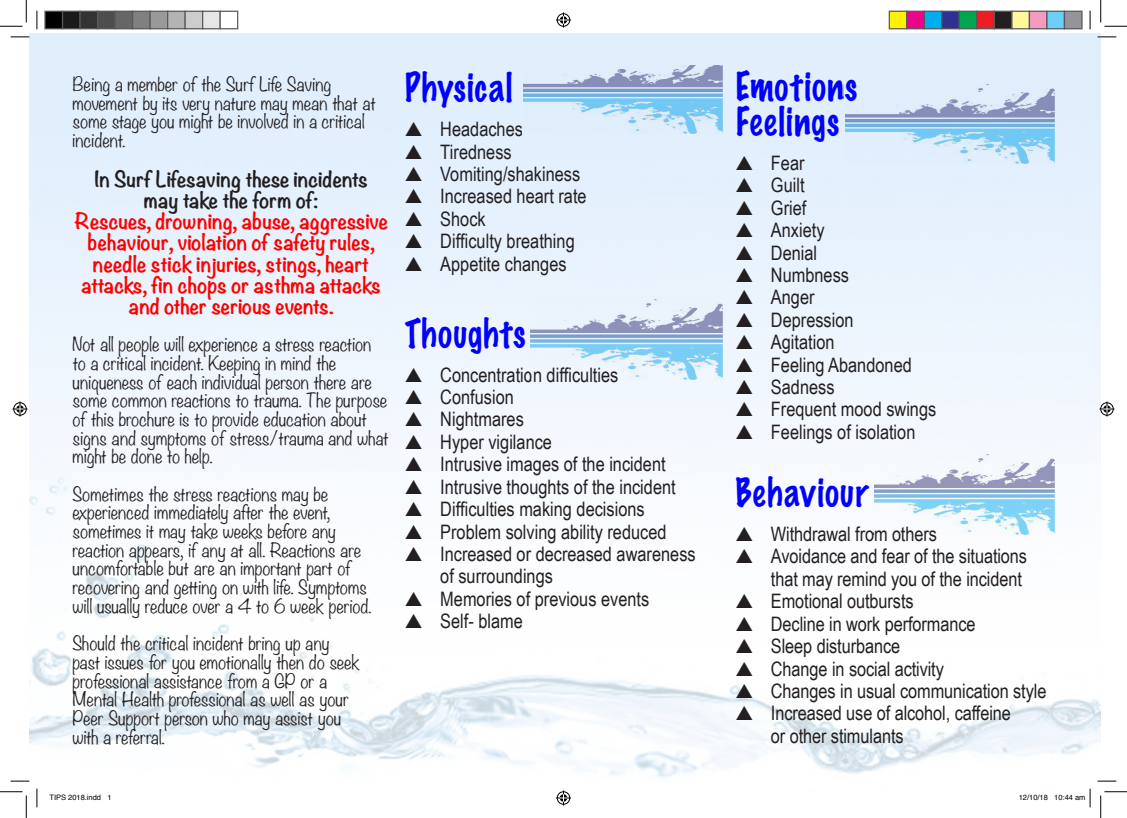
<style>
.page{position:relative;width:1127px;height:818px;background:#fff}
.page>*{position:absolute;margin:0;border:0;box-sizing:border-box;transform-origin:0 0}
.t1{font:100 36.12px "Marker Felt";letter-spacing:.035em;color:#00f;scale:.93 1}
.t2{font:19.88px/22.4px "Arial Narrow";color:#231f20;text-align:right}
.t3{font:700 19.88px/21.1px "Noteworthy";color:#f00;text-align:center}
.t4{font:700 19.88px "Noteworthy";color:#231f20}
.t5{font:300 17.38px/18.6px "Noteworthy";color:#231f20}
.t6{font:300 17.38px "Noteworthy";letter-spacing:-.03em;color:#231f20}
.t7{font:7.5px "Helvetica";color:#000}
</style>
<div class="page">
<img style="left:30px;top:34px;width:1070px;height:758px">
<img style="left:845px;top:78px;width:209px;height:86px">
<img style="left:523px;top:65px;width:199px;height:69px">
<img style="left:531px;top:293px;width:191px;height:86px">
<img style="left:874px;top:448px;width:180px;height:86px">
<svg style="left:11px;top:36px;width:18px;height:2px"></svg>
<svg style="left:1097px;top:36px;width:18px;height:2px"></svg>
<svg style="left:11px;top:780px;width:18px;height:2px"></svg>
<svg style="left:1097px;top:780px;width:18px;height:2px"></svg>
<svg style="left:36px;top:11px;width:2px;height:18px"></svg>
<svg style="left:36px;top:788px;width:2px;height:19px"></svg>
<svg style="left:1089px;top:11px;width:1px;height:18px"></svg>
<svg style="left:0;top:0;width:27px;height:27px"></svg>
<svg style="left:0;top:791px;width:27px;height:27px"></svg>
<svg style="left:1100px;top:0;width:26px;height:27px"></svg>
<svg style="left:1100px;top:791px;width:26px;height:27px"></svg>
<svg style="left:556px;top:13px;width:15px;height:15px"></svg>
<svg style="left:556px;top:790px;width:15px;height:15px"></svg>
<svg style="left:13px;top:401px;width:15px;height:15px"></svg>
<svg style="left:1099px;top:401px;width:15px;height:15px"></svg>
<div style="left:45px;top:11px;width:18px;height:18px;background:#000"></div>
<div style="left:44px;top:11px;width:19px;height:18px;border:1px solid #595959"></div>
<div style="left:63px;top:11px;width:17px;height:18px;background:#1a1a1a"></div>
<div style="left:62px;top:11px;width:19px;height:18px;border:1px solid #595959"></div>
<div style="left:80px;top:11px;width:18px;height:18px;background:#333"></div>
<div style="left:79px;top:11px;width:19px;height:18px;border:1px solid #595959"></div>
<div style="left:98px;top:11px;width:17px;height:18px;background:#4d4d4d"></div>
<div style="left:97px;top:11px;width:19px;height:18px;border:1px solid #595959"></div>
<div style="left:115px;top:11px;width:18px;height:18px;background:#666"></div>
<div style="left:114px;top:11px;width:19px;height:18px;border:1px solid #595959"></div>
<div style="left:133px;top:11px;width:17px;height:18px;background:#808080"></div>
<div style="left:132px;top:11px;width:19px;height:18px;border:1px solid #595959"></div>
<div style="left:150px;top:11px;width:18px;height:18px;background:#999"></div>
<div style="left:149px;top:11px;width:19px;height:18px;border:1px solid #595959"></div>
<div style="left:168px;top:11px;width:17px;height:18px;background:#b3b3b3"></div>
<div style="left:167px;top:11px;width:19px;height:18px;border:1px solid #595959"></div>
<div style="left:185px;top:11px;width:18px;height:18px;background:#ccc"></div>
<div style="left:184px;top:11px;width:19px;height:18px;border:1px solid #595959"></div>
<div style="left:203px;top:11px;width:17px;height:18px;background:#e6e6e6"></div>
<div style="left:202px;top:11px;width:19px;height:18px;border:1px solid #595959"></div>
<div style="left:219px;top:11px;width:19px;height:18px;border:1px solid #595959"></div>
<div style="left:889px;top:11px;width:17px;height:18px;background:#fff101"></div>
<div style="left:888px;top:11px;width:19px;height:18px;border:1px solid #595959"></div>
<div style="left:906px;top:11px;width:18px;height:18px;background:#ed028c"></div>
<div style="left:905px;top:11px;width:19px;height:18px;border:1px solid #595959"></div>
<div style="left:924px;top:11px;width:17px;height:18px;background:#00aeef"></div>
<div style="left:923px;top:11px;width:19px;height:18px;border:1px solid #595959"></div>
<div style="left:941px;top:11px;width:18px;height:18px;background:#2e3092"></div>
<div style="left:940px;top:11px;width:19px;height:18px;border:1px solid #595959"></div>
<div style="left:959px;top:11px;width:17px;height:18px;background:#00a54f"></div>
<div style="left:958px;top:11px;width:19px;height:18px;border:1px solid #595959"></div>
<div style="left:976px;top:11px;width:18px;height:18px;background:#ee1d23"></div>
<div style="left:975px;top:11px;width:19px;height:18px;border:1px solid #595959"></div>
<div style="left:994px;top:11px;width:17px;height:18px;background:#231f20"></div>
<div style="left:993px;top:11px;width:19px;height:18px;border:1px solid #595959"></div>
<div style="left:1011px;top:11px;width:18px;height:18px;background:#fff79a"></div>
<div style="left:1010px;top:11px;width:19px;height:18px;border:1px solid #595959"></div>
<div style="left:1029px;top:11px;width:17px;height:18px;background:#f499c2"></div>
<div style="left:1028px;top:11px;width:19px;height:18px;border:1px solid #595959"></div>
<div style="left:1046px;top:11px;width:18px;height:18px;background:#6bcff6"></div>
<div style="left:1045px;top:11px;width:19px;height:18px;border:1px solid #595959"></div>
<div style="left:1064px;top:11px;width:17px;height:18px;background:#939598"></div>
<div style="left:1063px;top:11px;width:19px;height:18px;border:1px solid #595959"></div>
<svg style="left:1054px;top:788px;width:36px;height:19px"></svg>
<p class="t5" style="left:72px;top:74px;width:305px">Being a member of the Surf Life Saving movement by its very nature may mean that at some stage you might be involved in a critical incident.</p>
<p class="t4" style="left:94px;top:161px;width:275px">In Surf Lifesaving these incidents</p>
<p class="t4" style="left:144px;top:182px;width:176px">may take the form of:</p>
<p class="t3" style="left:74px;top:210px;width:315px">Rescues, drowning, abuse, aggressive behaviour, violation of safety rules, needle stick injuries, stings, heart attacks, fin chops or asthma attacks and other serious events.</p>
<p class="t5" style="left:72px;top:335px;width:318px">Not all people will experience a stress reaction<br>to a critical incident. Keeping in mind the uniqueness of each individual person there are some common reactions to trauma. The purpose of this brochure is to provide education about signs and symptoms of stress/trauma and what might be done to help.</p>
<p class="t5" style="left:72px;top:484px;width:300px">Sometimes the stress reactions may be experienced immediately after the event, sometimes it may take weeks before any reaction appears, if any at all. Reactions are uncomfortable but are an important part of recovering and getting on with life. Symptoms will usually reduce over a 4 to 6 week period.</p>
<p class="t5" style="left:72px;top:633px;width:289px">Should the critical incident bring up any past issues for you emotionally then do seek professional assistance from a GP or a</p>
<p class="t5" style="left:72px;top:689px;width:278px">Mental Health professional as well as your</p>
<p class="t5" style="left:72px;top:708px;width:270px">Peer Support person who may assist you</p>
<p class="t6" style="left:72px;top:721px;width:94px">with a referral.</p>
<p class="t1" style="left:405px;top:59px;width:117px">Physical</p>
<p class="t2" style="left:405px;top:117px;width:120px">▲ Headaches</p>
<p class="t2" style="left:405px;top:140px;width:108px">▲ Tiredness</p>
<p class="t2" style="left:405px;top:162px;width:177px">▲ Vomiting/shakiness</p>
<p class="t2" style="left:405px;top:185px;width:183px">▲ Increased heart rate</p>
<p class="t2" style="left:405px;top:207px;width:82px">▲ Shock</p>
<p class="t2" style="left:405px;top:229px;width:171px">▲ Difficulty breathing</p>
<p class="t2" style="left:405px;top:252px;width:163px">▲ Appetite changes</p>
<p class="t1" style="left:405px;top:304px;width:131px">Thoughts</p>
<p class="t2" style="left:405px;top:363px;width:215px">▲ Concentration difficulties</p>
<p class="t2" style="left:405px;top:385px;width:110px">▲ Confusion</p>
<p class="t2" style="left:405px;top:407px;width:120px">▲ Nightmares</p>
<p class="t2" style="left:405px;top:430px;width:149px">▲ Hyper vigilance</p>
<p class="t2" style="left:405px;top:452px;width:262px">▲ Intrusive images of the incident</p>
<p class="t2" style="left:405px;top:475px;width:272px">▲ Intrusive thoughts of the incident</p>
<p class="t2" style="left:405px;top:497px;width:241px">▲ Difficulties making decisions</p>
<p class="t2" style="left:405px;top:520px;width:263px">▲ Problem solving ability reduced</p>
<p class="t2" style="left:405px;top:542px;width:292px">▲ Increased or decreased awareness</p>
<p class="t2" style="left:440px;top:564px;width:114px">of surroundings</p>
<p class="t2" style="left:405px;top:587px;width:246px">▲ Memories of previous events</p>
<p class="t2" style="left:405px;top:609px;width:120px">▲ Self- blame</p>
<p class="t1" style="left:735px;top:58px;width:132px">Emotions</p>
<p class="t1" style="left:735px;top:93px;width:113px">Feelings</p>
<p class="t2" style="left:735px;top:151px;width:71px">▲ Fear</p>
<p class="t2" style="left:735px;top:173px;width:71px">▲ Guilt</p>
<p class="t2" style="left:735px;top:196px;width:72px">▲ Grief</p>
<p class="t2" style="left:735px;top:218px;width:91px">▲ Anxiety</p>
<p class="t2" style="left:735px;top:241px;width:83px">▲ Denial</p>
<p class="t2" style="left:735px;top:263px;width:115px">▲ Numbness</p>
<p class="t2" style="left:735px;top:285px;width:81px">▲ Anger</p>
<p class="t2" style="left:735px;top:308px;width:120px">▲ Depression</p>
<p class="t2" style="left:735px;top:330px;width:101px">▲ Agitation</p>
<p class="t2" style="left:735px;top:353px;width:178px">▲ Feeling Abandoned</p>
<p class="t2" style="left:735px;top:375px;width:101px">▲ Sadness</p>
<p class="t2" style="left:735px;top:397px;width:202px">▲ Frequent mood swings</p>
<p class="t2" style="left:735px;top:420px;width:181px">▲ Feelings of isolation</p>
<p class="t1" style="left:735px;top:464px;width:144px">Behaviour</p>
<p class="t2" style="left:735px;top:522px;width:203px">▲ Withdrawal from others</p>
<p class="t2" style="left:735px;top:544px;width:293px">▲ Avoidance and fear of the situations that may remind you of the incident</p>
<p class="t2" style="left:735px;top:589px;width:180px">▲ Emotional outbursts</p>
<p class="t2" style="left:735px;top:612px;width:241px">▲ Decline in work performance</p>
<p class="t2" style="left:735px;top:634px;width:166px">▲ Sleep disturbance</p>
<p class="t2" style="left:735px;top:657px;width:210px">▲ Change in social activity</p>
<p class="t2" style="left:735px;top:679px;width:312px">▲ Changes in usual communication style</p>
<p class="t2" style="left:770px;top:701px;width:241px;text-align:left;text-indent:-35px">▲ Increased use of alcohol, caffeine or other stimulants</p>
<p class="t7" style="left:49px;top:791px;width:64px">TIPS 2018.indd 1</p>
<p class="t7" style="left:1018px;top:791px;width:68px">12/10/18 10:44 am</p>
</div>
